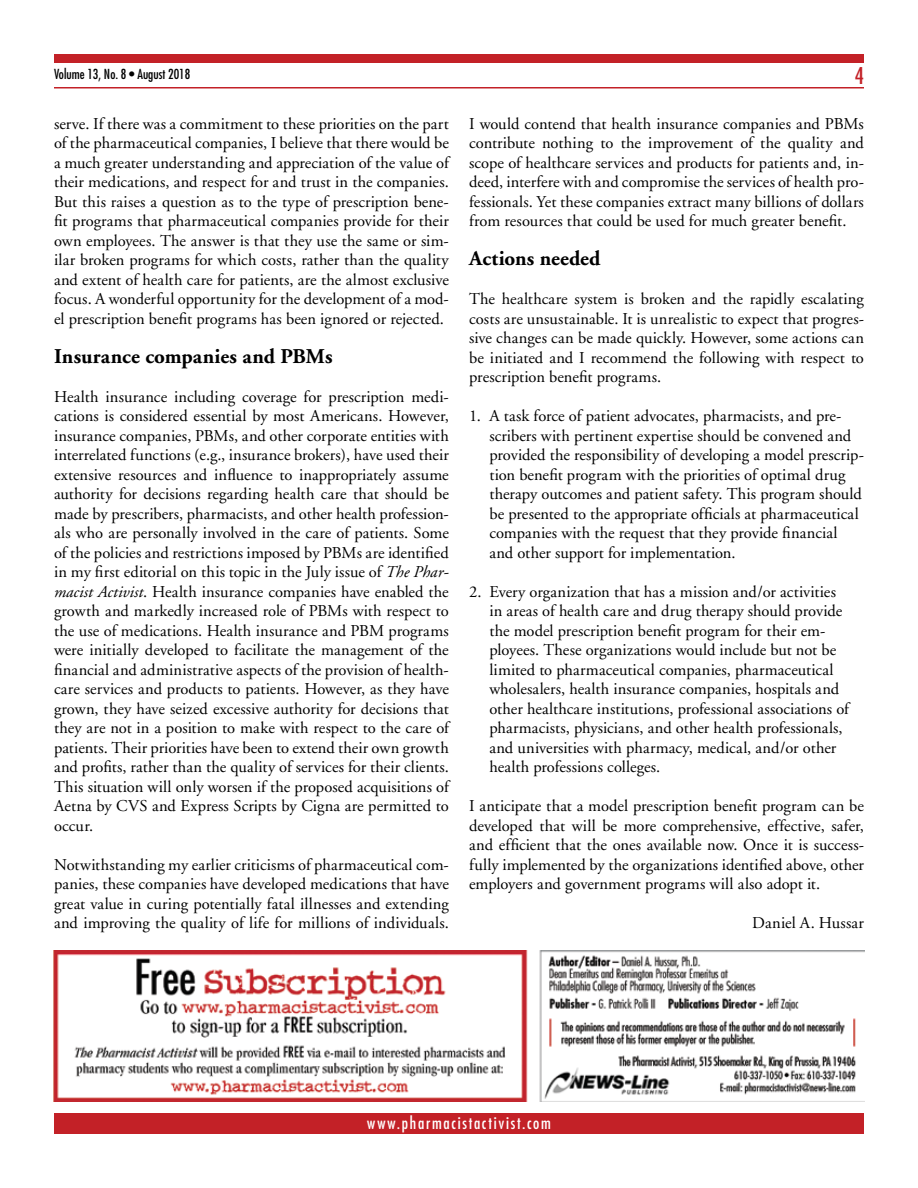
<style>
.page{position:relative;width:918px;height:1188px;background:#fff}
.page>*{position:absolute;margin:0;border:0;box-sizing:border-box;transform-origin:0 0}
.t1{font:condensed 22.5px "Futura";color:#c32127}
.t2{font:700 21px "Adobe Garamond";letter-spacing:.005em;color:#000}
.t3{font:16.5px/19.5px "Adobe Garamond";color:#000;text-align:justify}
.t4{font:condensed 16.5px "Futura";letter-spacing:.105em;color:#fff}
.t5{font:condensed 13.5px "Futura";color:#000}
.s1{font-style:italic}
</style>
<div class="page">
<div style="left:54px;top:1114px;width:810px;height:20px;background:#c32127"></div>
<div style="left:54px;top:54px;width:810px;height:9px;background:#c32127"></div>
<hr style="left:54px;top:87px;width:810px;height:1px;background:#c32127">
<img style="left:54px;top:951px;width:810px;height:151px">
<p class="t5" style="left:54px;top:66px;width:138px">Volume 13, No. 8 • August 2018</p>
<p class="t3" style="left:54px;top:114px;width:396px">serve. If there was a commitment to these priorities on the part of the pharmaceutical companies, I believe that there would be a much greater understanding and appreciation of the value of their medications, and respect for and trust in the companies.<br>But this raises a question as to the type of prescription bene&shy;fit programs that pharmaceutical companies provide for their own employees. The answer is that they use the same or sim&shy;ilar broken programs for which costs, rather than the quality and extent of health care for patients, are the almost exclusive focus. A wonderful opportunity for the development of a mod&shy;el prescription benefit programs has been ignored or rejected.</p>
<p class="t2" style="left:54px;top:345px;width:280px">Insurance companies and PBMs</p>
<p class="t3" style="left:54px;top:387px;width:396px">Health insurance including coverage for prescription medi&shy;cations is considered essential by most Americans. However, insurance companies, PBMs, and other corporate entities with interrelated functions (e.g., insurance brokers), have used their extensive resources and influence to inappropriately assume authority for decisions regarding health care that should be made by prescribers, pharmacists, and other health profession&shy;als who are personally involved in the care of patients. Some of the policies and restrictions imposed by PBMs are identified in my first editorial on this topic in the July issue of <span class="s1">The Phar&shy;macist Activist</span>. Health insurance companies have enabled the growth and markedly increased role of PBMs with respect to the use of medications. Health insurance and PBM programs were initially developed to facilitate the management of the financial and administrative aspects of the provision of health&shy;care services and products to patients. However, as they have grown, they have seized excessive authority for decisions that they are not in a position to make with respect to the care of patients. Their priorities have been to extend their own growth and profits, rather than the quality of services for their clients.<br>This situation will only worsen if the proposed acquisitions of Aetna by CVS and Express Scripts by Cigna are permitted to occur.</p>
<p class="t3" style="left:54px;top:855px;width:396px">Notwithstanding my earlier criticisms of pharmaceutical com&shy;panies, these companies have developed medications that have great value in curing potentially fatal illnesses and extending and improving the quality of life for millions of individuals.</p>
<h1 class="t1" style="left:855px;top:62px;width:11px">4</h1>
<p class="t3" style="left:469px;top:114px;width:396px">I would contend that health insurance companies and PBMs contribute nothing to the improvement of the quality and scope of healthcare services and products for patients and, in&shy;deed, interfere with and compromise the services of health pro&shy;fessionals. Yet these companies extract many billions of dollars from resources that could be used for much greater benefit.</p>
<p class="t2" style="left:469px;top:247px;width:133px">Actions needed</p>
<p class="t3" style="left:469px;top:290px;width:396px">The healthcare system is broken and the rapidly escalating costs are unsustainable. It is unrealistic to expect that progres&shy;sive changes can be made quickly. However, some actions can be initiated and I recommend the following with respect to prescription benefit programs.</p>
<p class="t3" style="left:489px;top:407px;width:376px;text-align:left;text-indent:-20px">1. A task force of patient advocates, pharmacists, and pre&shy;scribers with pertinent expertise should be convened and provided the responsibility of developing a model prescrip&shy;tion benefit program with the priorities of optimal drug therapy outcomes and patient safety. This program should be presented to the appropriate officials at pharmaceutical companies with the request that they provide financial and other support for implementation.</p>
<p class="t3" style="left:489px;top:582px;width:361px;text-align:left;text-indent:-20px">2. Every organization that has a mission and/or activities in areas of health care and drug therapy should provide the model prescription benefit program for their em&shy;ployees. These organizations would include but not be limited to pharmaceutical companies, pharmaceutical wholesalers, health insurance companies, hospitals and other healthcare institutions, professional associations of pharmacists, physicians, and other health professionals, and universities with pharmacy, medical, and/or other health professions colleges.</p>
<p class="t3" style="left:469px;top:797px;width:396px">I anticipate that a model prescription benefit program can be developed that will be more comprehensive, effective, safer, and efficient that the ones available now. Once it is success&shy;fully implemented by the organizations identified above, other employers and government programs will also adopt it.</p>
<p class="t3" style="left:752px;top:914px;width:113px">Daniel A. Hussar</p>
<p class="t4" style="left:367px;top:1113px;width:185px">www.pharmacistactivist.com</p>
</div>
